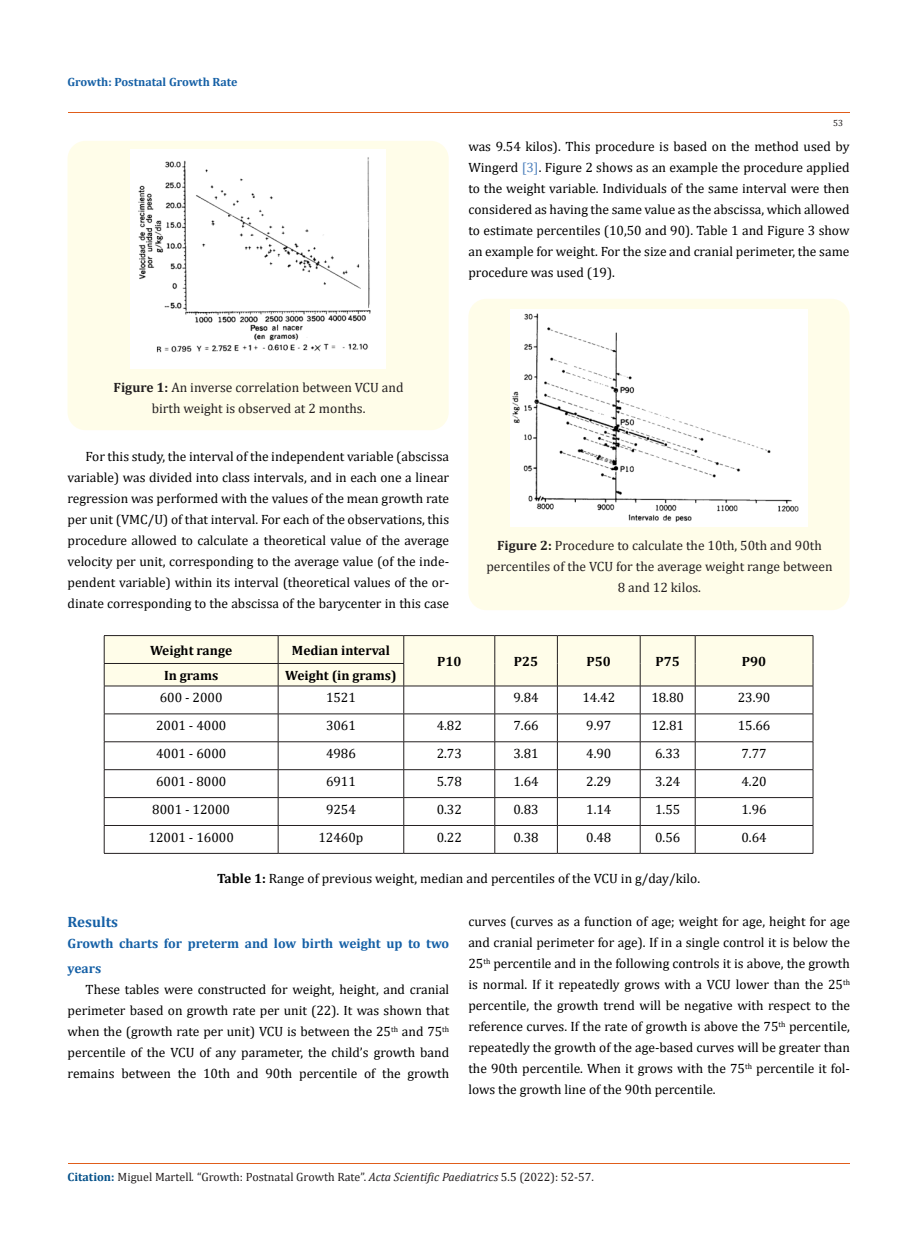
<style>
.page{position:relative;width:917px;height:1260px;background:#fff}
.page>*{position:absolute;margin:0;border:0;box-sizing:border-box;transform-origin:0 0}
.t1{font:700 15px "Cambria";color:#1560a6}
.t2{font:13.5px/21px "Cambria";color:#000;text-align:justify}
.t3{font:13.5px/21px "Cambria";color:#231f20;text-align:center}
.t4{font:700 13.5px "Cambria";color:#000}
.t5{font:700 13.5px/24.8px "Cambria";color:#1560a6}
.t6{font:12px "Cambria";color:#231f20}
.t7{font:700 12px "Cambria";color:#1560a6}
.t8{font:9px "Cambria";color:#231f20}
.s1{color:#4f81bd}
.s2{font-weight:700}
.s3{font-weight:700;color:#035089}
.s4{font-style:italic}
</style>
<div class="page">
<hr style="left:68px;top:112px;width:781px;height:1px;background:#e05d1a">
<hr style="left:68px;top:1164px;width:781px;height:1px;background:#e05d1a">
<div style="left:68px;top:141px;width:380px;height:289px;background:#fffde9;border-radius:18px"></div>
<img style="left:130px;top:149px;width:256px;height:220px">
<div style="left:468px;top:299px;width:381px;height:311px;background:#fffde9;border-radius:18px"></div>
<img style="left:510px;top:310px;width:297px;height:217px">
<hr style="left:104px;top:635px;width:174px;height:1px;background:#231f20">
<hr style="left:278px;top:635px;width:126px;height:1px;background:#231f20">
<hr style="left:404px;top:635px;width:91px;height:1px;background:#231f20">
<hr style="left:495px;top:635px;width:62px;height:1px;background:#231f20">
<hr style="left:557px;top:635px;width:83px;height:1px;background:#231f20">
<hr style="left:640px;top:635px;width:55px;height:1px;background:#231f20">
<hr style="left:695px;top:635px;width:118px;height:1px;background:#231f20">
<svg style="left:104px;top:636px;width:709px;height:217px"></svg>
<hr style="left:104px;top:853px;width:174px;height:1px;background:#231f20">
<hr style="left:278px;top:853px;width:126px;height:1px;background:#231f20">
<hr style="left:404px;top:853px;width:91px;height:1px;background:#231f20">
<hr style="left:495px;top:853px;width:62px;height:1px;background:#231f20">
<hr style="left:557px;top:853px;width:83px;height:1px;background:#231f20">
<hr style="left:640px;top:853px;width:55px;height:1px;background:#231f20">
<hr style="left:695px;top:853px;width:118px;height:1px;background:#231f20">
<p class="t7" style="left:68px;top:73px;width:171px">Growth: Postnatal Growth Rate</p>
<p class="t8" style="left:833px;top:118px;width:11px">53</p>
<p class="t2" style="left:468px;top:136px;width:382px">was 9.54 kilos). This procedure is based on the method used by Wingerd <span class="s1">[3]</span>. Figure 2 shows as an example the procedure applied to the weight variable. Individuals of the same interval were then considered as having the same value as the abscissa, which allowed to estimate percentiles (10,50 and 90). Table 1 and Figure 3 show an example for weight. For the size and cranial perimeter, the same procedure was used (19).</p>
<p class="t3" style="left:114px;top:377px;width:291px"><span class="s2">Figure 1:</span> An inverse correlation between VCU and birth weight is observed at 2 months.</p>
<p class="t2" style="left:68px;top:445px;width:383px;text-indent:18px">For this study, the interval of the independent variable (abscissa variable) was divided into class intervals, and in each one a linear regression was performed with the values of the mean growth rate per unit (VMC/U) of that interval. For each of the observations, this procedure allowed to calculate a theoretical value of the average velocity per unit, corresponding to the average value (of the inde&shy;pendent variable) within its interval (theoretical values of the or&shy;dinate corresponding to the abscissa of the barycenter in this case</p>
<p class="t3" style="left:486px;top:535px;width:348px"><span class="s2">Figure 2:</span> Procedure to calculate the 10th, 50th and 90th percentiles of the VCU for the average weight range between<br>8 and 12 kilos.</p>
<p class="t4" style="left:150px;top:641px;width:83px">Weight range</p>
<p class="t4" style="left:292px;top:641px;width:100px">Median interval</p>
<p class="t4" style="left:437px;top:652px;width:26px">P10</p>
<p class="t4" style="left:514px;top:652px;width:26px">P25</p>
<p class="t4" style="left:586px;top:652px;width:26px">P50</p>
<p class="t4" style="left:655px;top:652px;width:26px">P75</p>
<p class="t4" style="left:742px;top:652px;width:26px">P90</p>
<p class="t4" style="left:164px;top:666px;width:56px">In grams</p>
<p class="t4" style="left:285px;top:666px;width:113px">Weight (in grams)</p>
<p class="t2" style="left:160px;top:687px;width:64px">600 - 2000</p>
<p class="t2" style="left:326px;top:687px;width:31px">1521</p>
<p class="t2" style="left:513px;top:687px;width:27px">9.84</p>
<p class="t2" style="left:582px;top:687px;width:34px">14.42</p>
<p class="t2" style="left:651px;top:687px;width:34px">18.80</p>
<p class="t2" style="left:737px;top:687px;width:34px">23.90</p>
<p class="t2" style="left:156px;top:715px;width:72px">2001 - 4000</p>
<p class="t2" style="left:326px;top:715px;width:31px">3061</p>
<p class="t2" style="left:436px;top:715px;width:27px">4.82</p>
<p class="t2" style="left:513px;top:715px;width:27px">7.66</p>
<p class="t2" style="left:586px;top:715px;width:27px">9.97</p>
<p class="t2" style="left:651px;top:715px;width:34px">12.81</p>
<p class="t2" style="left:737px;top:715px;width:34px">15.66</p>
<p class="t2" style="left:156px;top:743px;width:72px">4001 - 6000</p>
<p class="t2" style="left:326px;top:743px;width:31px">4986</p>
<p class="t2" style="left:436px;top:743px;width:27px">2.73</p>
<p class="t2" style="left:513px;top:743px;width:27px">3.81</p>
<p class="t2" style="left:586px;top:743px;width:27px">4.90</p>
<p class="t2" style="left:655px;top:743px;width:27px">6.33</p>
<p class="t2" style="left:741px;top:743px;width:27px">7.77</p>
<p class="t2" style="left:156px;top:771px;width:72px">6001 - 8000</p>
<p class="t2" style="left:326px;top:771px;width:31px">6911</p>
<p class="t2" style="left:436px;top:771px;width:27px">5.78</p>
<p class="t2" style="left:513px;top:771px;width:27px">1.64</p>
<p class="t2" style="left:586px;top:771px;width:27px">2.29</p>
<p class="t2" style="left:655px;top:771px;width:27px">3.24</p>
<p class="t2" style="left:741px;top:771px;width:27px">4.20</p>
<p class="t2" style="left:152px;top:799px;width:79px">8001 - 12000</p>
<p class="t2" style="left:326px;top:799px;width:31px">9254</p>
<p class="t2" style="left:436px;top:799px;width:27px">0.32</p>
<p class="t2" style="left:513px;top:799px;width:27px">0.83</p>
<p class="t2" style="left:586px;top:799px;width:27px">1.14</p>
<p class="t2" style="left:655px;top:799px;width:27px">1.55</p>
<p class="t2" style="left:741px;top:799px;width:27px">1.96</p>
<p class="t2" style="left:148px;top:827px;width:87px">12001 - 16000</p>
<p class="t2" style="left:318px;top:827px;width:46px">12460p</p>
<p class="t2" style="left:436px;top:827px;width:27px">0.22</p>
<p class="t2" style="left:513px;top:827px;width:27px">0.38</p>
<p class="t2" style="left:586px;top:827px;width:27px">0.48</p>
<p class="t2" style="left:655px;top:827px;width:27px">0.56</p>
<p class="t2" style="left:741px;top:827px;width:27px">0.64</p>
<p class="t2" style="left:217px;top:868px;width:484px"><span class="s2">Table 1:</span> Range of previous weight, median and percentiles of the VCU in g/day/kilo.</p>
<p class="t1" style="left:68px;top:912px;width:52px">Results</p>
<p class="t5" style="left:68px;top:931px;width:383px">Growth charts for preterm and low birth weight up to two years</p>
<p class="t2" style="left:68px;top:979px;width:383px;text-indent:18px">These tables were constructed for weight, height, and cranial perimeter based on growth rate per unit (22). It was shown that when the (growth rate per unit) VCU is between the 25<sup>th</sup> and 75<sup>th </sup>percentile of the VCU of any parameter, the child’s growth band remains between the 10th and 90th percentile of the growth</p>
<p class="t2" style="left:468px;top:911px;width:383px">curves (curves as a function of age; weight for age, height for age and cranial perimeter for age). If in a single control it is below the 25<sup>th</sup> percentile and in the following controls it is above, the growth is normal. If it repeatedly grows with a VCU lower than the 25<sup>th </sup>percentile, the growth trend will be negative with respect to the reference curves. If the rate of growth is above the 75<sup>th</sup> percentile, repeatedly the growth of the age-based curves will be greater than the 90th percentile. When it grows with the 75<sup>th</sup> percentile it fol&shy;lows the growth line of the 90th percentile.</p>
<p class="t6" style="left:68px;top:1169px;width:528px"><span class="s3">Citation:</span> Miguel Martell<span class="s4">.</span> “Growth: Postnatal Growth Rate”. <span class="s4">Acta Scientific Paediatrics</span> 5.5 (2022): 52-57.</p>
</div>
